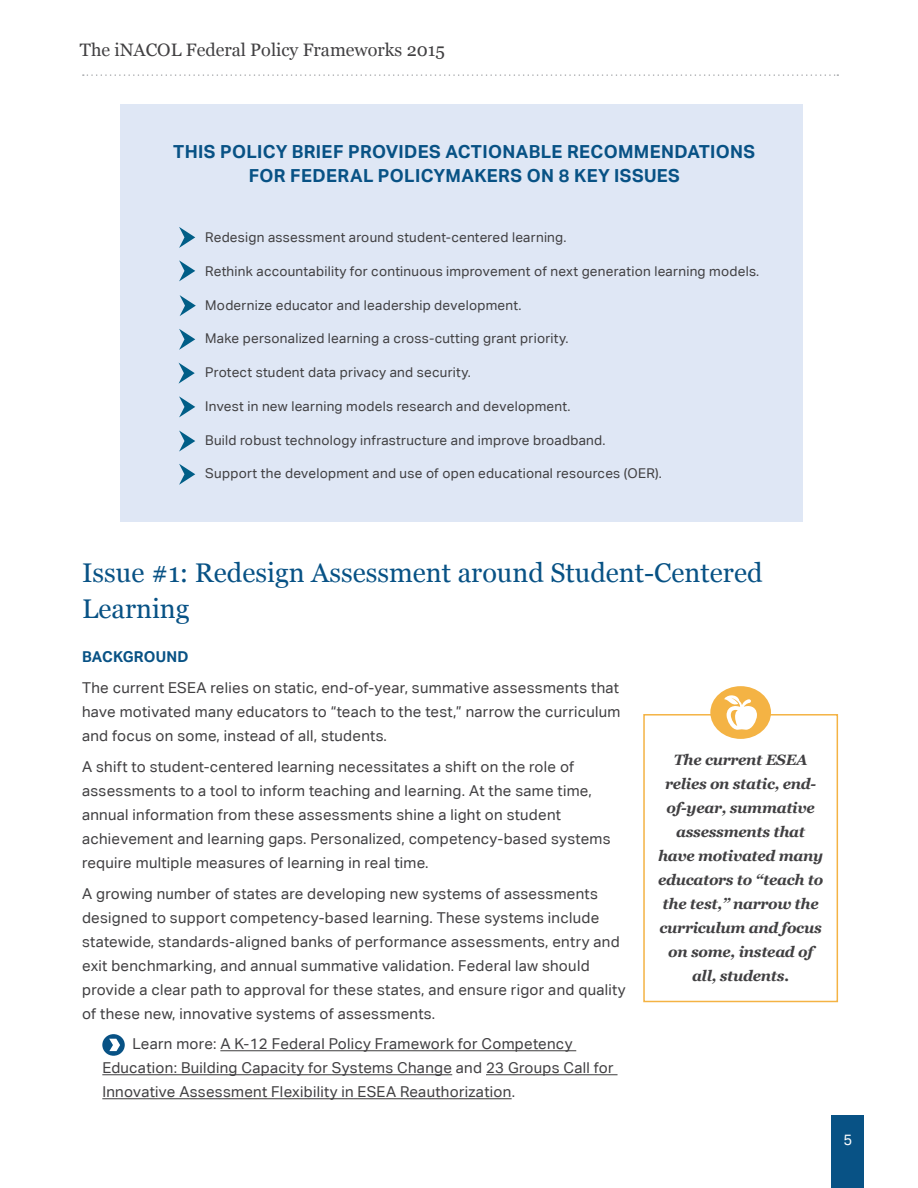
<style>
.page{position:relative;width:918px;height:1188px;background:#fff}
.page>*{position:absolute;margin:0;border:0;box-sizing:border-box;transform-origin:0 0}
.t1{font:27px/36px "Georgia";color:#085285}
.t2{font:700 18px/24px "Aktiv Grotesk";letter-spacing:.02em;color:#085285;text-align:center}
.t3{font:18px "Georgia";color:#414042}
.t4{font:15px/24px "Aktiv Grotesk";letter-spacing:.02em;color:#414042}
.t5{font:italic 700 15px/24px "Georgia";letter-spacing:-.02em;color:#414042;text-align:center}
.t6{font:700 15px "Aktiv Grotesk";letter-spacing:.02em;color:#085285}
.t7{font:15px "Aktiv Grotesk";color:#fff}
.t8{font:13.5px "Aktiv Grotesk";letter-spacing:.02em;color:#414042}
</style>
<div class="page">
<svg style="left:83px;top:74px;width:755px;height:2px"></svg>
<div style="left:832px;top:1116px;width:32px;height:72px;background:#085285"></div>
<hr style="left:220px;top:1050px;width:356px;height:1px;background:#414042">
<hr style="left:102px;top:1074px;width:350px;height:1px;background:#414042">
<hr style="left:486px;top:1074px;width:132px;height:1px;background:#414042">
<hr style="left:102px;top:1098px;width:410px;height:1px;background:#414042">
<svg style="left:102px;top:1034px;width:23px;height:22px"></svg>
<svg style="left:109px;top:1039px;width:11px;height:12px"></svg>
<div style="left:643px;top:714px;width:195px;height:288px;border:2px solid #f4b344"></div>
<div style="left:710px;top:686px;width:61px;height:53px;background:#f4b344;border-radius:50%"></div>
<svg style="left:724px;top:695px;width:33px;height:35px"></svg>
<div style="left:120px;top:105px;width:683px;height:417px;background:#dfe7f5"></div>
<svg style="left:179px;top:227px;width:16px;height:21px"></svg>
<svg style="left:179px;top:260px;width:16px;height:21px"></svg>
<svg style="left:180px;top:295px;width:16px;height:21px"></svg>
<svg style="left:179px;top:329px;width:16px;height:21px"></svg>
<svg style="left:179px;top:363px;width:16px;height:21px"></svg>
<svg style="left:179px;top:396px;width:16px;height:21px"></svg>
<svg style="left:179px;top:430px;width:16px;height:22px"></svg>
<svg style="left:179px;top:464px;width:16px;height:21px"></svg>
<p class="t3" style="left:80px;top:36px;width:367px">The iNACOL Federal Policy Frameworks 2015</p>
<p class="t2" style="left:173px;top:139px;width:583px">THIS POLICY BRIEF PROVIDES ACTIONABLE RECOMMENDATIONS<br>FOR FEDERAL POLICYMAKERS ON 8 KEY ISSUES</p>
<p class="t8" style="left:205px;top:229px;width:363px">Redesign assessment around student-centered learning.</p>
<p class="t8" style="left:205px;top:263px;width:555px">Rethink accountability for continuous improvement of next generation learning models.</p>
<p class="t8" style="left:205px;top:297px;width:318px">Modernize educator and leadership development.</p>
<p class="t8" style="left:205px;top:331px;width:365px">Make personalized learning a cross-cutting grant priority.</p>
<p class="t8" style="left:205px;top:364px;width:267px">Protect student data privacy and security.</p>
<p class="t8" style="left:205px;top:398px;width:367px">Invest in new learning models research and development.</p>
<p class="t8" style="left:205px;top:432px;width:402px">Build robust technology infrastructure and improve broadband.</p>
<p class="t8" style="left:205px;top:466px;width:458px">Support the development and use of open educational resources (OER).</p>
<h1 class="t1" style="left:82px;top:554px;width:682px">Issue #1: Redesign Assessment around Student-Centered<br>Learning</h1>
<p class="t6" style="left:82px;top:648px;width:108px">BACKGROUND</p>
<p class="t4" style="left:82px;top:676px;width:540px;text-align:justify">The current ESEA relies on static, end-of-year, summative assessments that have motivated many educators to “teach to the test,” narrow the curriculum and focus on some, instead of all, students.</p>
<p class="t4" style="left:82px;top:754px;width:530px">A shift to student-centered learning necessitates a shift on the role of assessments to a tool to inform teaching and learning. At the same time, annual information from these assessments shine a light on student achievement and learning gaps. Personalized, competency-based systems require multiple measures of learning in real time.</p>
<p class="t4" style="left:82px;top:881px;width:545px">A growing number of states are developing new systems of assessments designed to support competency-based learning. These systems include statewide, standards-aligned banks of performance assessments, entry and exit benchmarking, and annual summative validation. Federal law should provide a clear path to approval for these states, and ensure rigor and quality of these new, innovative systems of assessments.</p>
<p class="t4" style="left:102px;top:1032px;width:513px;text-indent:30px">Learn more: A K-12 Federal Policy Framework for Competency<br>Education: Building Capacity for Systems Change and 23 Groups Call for<br>Innovative Assessment Flexibility in ESEA Reauthorization.</p>
<p class="t5" style="left:658px;top:747px;width:167px">The current ESEA relies on static, end&shy;of-year, summative assessments that have motivated many educators to “teach to the test,” narrow the curriculum and focus on some, instead of all, students.</p>
<p class="t7" style="left:843px;top:1131px;width:10px">5</p>
</div>
